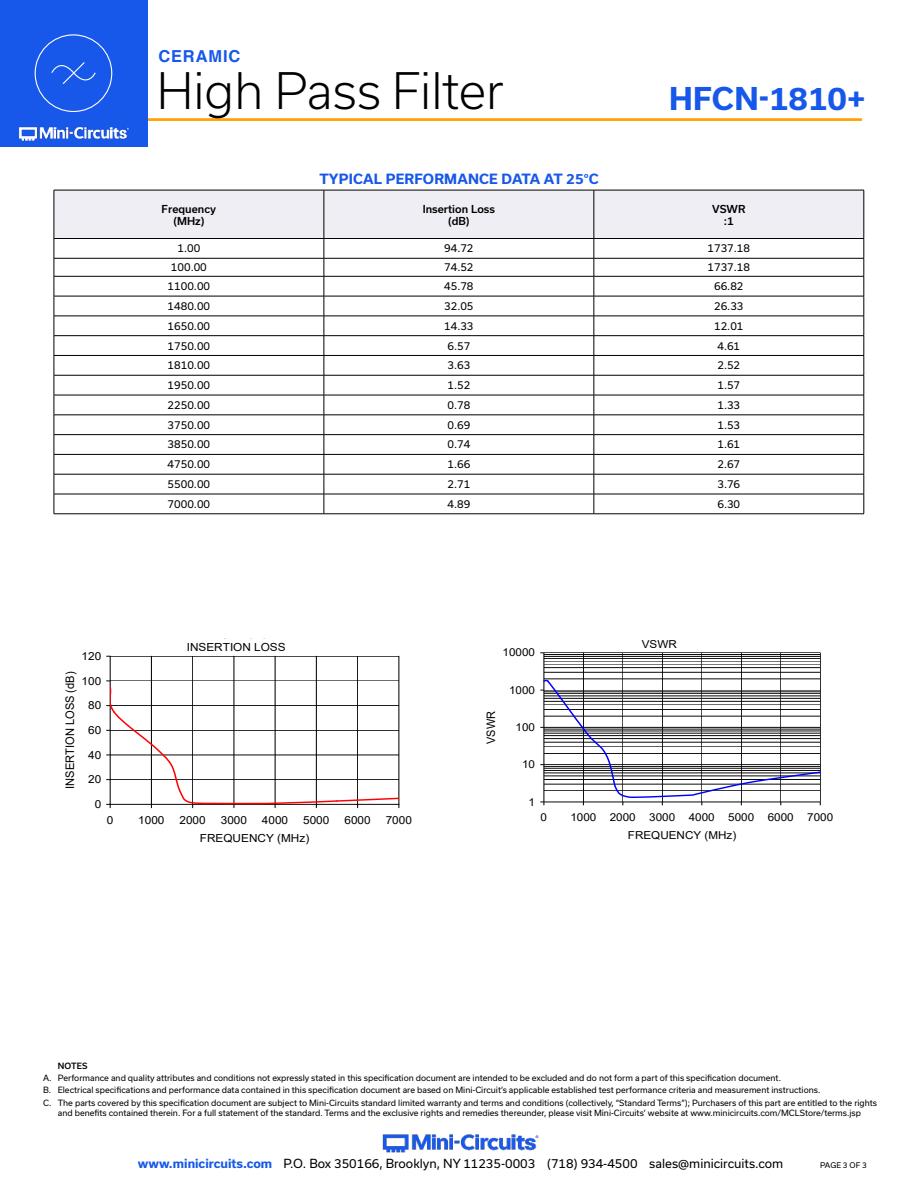
<style>
.page{position:relative;width:918px;height:1188px;background:#fff}
.page>*{position:absolute;margin:0;border:0;box-sizing:border-box;transform-origin:0 0}
.t1{font:300 48px "Usual";color:#000}
.t2{font:700 30px "Usual";letter-spacing:.005em;color:#1758ea}
.t3{font:700 16.5px "Helvetica";letter-spacing:.05em;color:#1758ea}
.t4{font:700 13.5px "Usual";letter-spacing:.015em;color:#1758ea}
.t5{font:12px "Usual";color:#000}
.t6{font:11.85px "Arial";color:#000;scale:.94 1}
.t7{font:11.7px "Arial";color:#000;scale:.94 1}
.t8{font:11.1px "Arial";color:#000;scale:1.06 1}
.t9{font:10.95px/17.9px "Arial";color:#000;scale:1.07 1}
.t10{font:10.5px "Usual";color:#000}
.t11{font:500 10.5px/12.6px "Usual";color:#000;text-align:center}
.t12{font:8.25px/12.1px "Usual";color:#000}
.t13{font:500 8.25px "Usual";letter-spacing:.015em;color:#000}
.t14{font:7.5px "Usual";color:#000}
.s1{font-weight:700;color:#1758ea}
</style>
<div class="page">
<img style="left:382px;top:1134px;width:157px;height:19px">
<hr style="left:129px;top:118px;width:733px;height:3px;background:#ffa200">
<div style="left:0;top:0;width:147px;height:147px;background:#1758ea"></div>
<img style="left:19px;top:126px;width:110px;height:15px">
<div style="left:35px;top:34px;width:77px;height:78px;border:1px solid #fff;border-radius:50%"></div>
<svg style="left:51px;top:62px;width:45px;height:22px"></svg>
<svg style="left:54px;top:190px;width:811px;height:324px"></svg>
<hr style="left:54px;top:514px;width:270px;height:1px;background:#000">
<hr style="left:324px;top:514px;width:270px;height:1px;background:#000">
<hr style="left:594px;top:514px;width:270px;height:1px;background:#000">
<hr style="left:110px;top:656px;width:289px;height:1px;background:#000">
<hr style="left:151px;top:656px;width:1px;height:148px;background:#000">
<hr style="left:193px;top:656px;width:1px;height:148px;background:#000">
<hr style="left:234px;top:656px;width:1px;height:148px;background:#000">
<hr style="left:275px;top:656px;width:1px;height:148px;background:#000">
<hr style="left:316px;top:656px;width:1px;height:148px;background:#000">
<hr style="left:358px;top:656px;width:1px;height:148px;background:#000">
<hr style="left:399px;top:656px;width:1px;height:148px;background:#000">
<hr style="left:110px;top:656px;width:1px;height:148px;background:#000">
<svg style="left:107px;top:681px;width:293px;height:127px"></svg>
<hr style="left:544px;top:672px;width:276px;height:1px;background:#000">
<hr style="left:544px;top:667px;width:276px;height:1px;background:#000">
<hr style="left:544px;top:664px;width:276px;height:1px;background:#000">
<hr style="left:544px;top:661px;width:276px;height:1px;background:#000">
<hr style="left:544px;top:659px;width:276px;height:1px;background:#000">
<hr style="left:544px;top:656px;width:276px;height:1px;background:#000">
<hr style="left:544px;top:654px;width:276px;height:1px;background:#000">
<hr style="left:544px;top:653px;width:276px;height:1px;background:#000">
<hr style="left:583px;top:653px;width:1px;height:149px;background:#000">
<hr style="left:623px;top:653px;width:1px;height:149px;background:#000">
<hr style="left:662px;top:653px;width:1px;height:149px;background:#000">
<hr style="left:702px;top:653px;width:1px;height:149px;background:#000">
<hr style="left:741px;top:653px;width:1px;height:149px;background:#000">
<hr style="left:781px;top:653px;width:1px;height:149px;background:#000">
<hr style="left:820px;top:653px;width:1px;height:149px;background:#000">
<hr style="left:544px;top:653px;width:1px;height:149px;background:#000">
<svg style="left:540px;top:679px;width:281px;height:126px"></svg>
<h3 class="t3" style="left:158px;top:46px;width:83px">CERAMIC</h3>
<h1 class="t1" style="left:157px;top:72px;width:348px">High Pass Filter</h1>
<h3 class="t4" style="left:319px;top:173px;width:281px">TYPICAL PERFORMANCE DATA AT 25°C</h3>
<h2 class="t2" style="left:669px;top:82px;width:198px">HFCN-1810+</h2>
<h3 class="t8" style="left:82px;top:652px;width:20px">120</h3>
<h3 class="t6" style="left:66px;top:789px;width:126px;rotate:-90deg">INSERTION LOSS (dB)</h3>
<h3 class="t8" style="left:82px;top:677px;width:20px">100</h3>
<h3 class="t8" style="left:88px;top:701px;width:14px">80</h3>
<h3 class="t8" style="left:88px;top:726px;width:14px">60</h3>
<h3 class="t8" style="left:88px;top:751px;width:14px">40</h3>
<h3 class="t8" style="left:88px;top:775px;width:14px">20</h3>
<h3 class="t8" style="left:95px;top:800px;width:8px">0</h3>
<p class="t11" style="left:162px;top:203px;width:56px">Frequency (MHz)</p>
<p class="t11" style="left:423px;top:203px;width:74px">Insertion Loss (dB)</p>
<p class="t11" style="left:712px;top:203px;width:35px">VSWR :1</p>
<p class="t10" style="left:177px;top:243px;width:24px">1.00</p>
<p class="t10" style="left:444px;top:243px;width:31px">94.72</p>
<p class="t10" style="left:708px;top:243px;width:44px">1737.18</p>
<p class="t10" style="left:171px;top:262px;width:37px">100.00</p>
<p class="t10" style="left:444px;top:262px;width:31px">74.52</p>
<p class="t10" style="left:708px;top:262px;width:44px">1737.18</p>
<p class="t10" style="left:168px;top:281px;width:44px">1100.00</p>
<p class="t10" style="left:444px;top:281px;width:31px">45.78</p>
<p class="t10" style="left:714px;top:281px;width:31px">66.82</p>
<p class="t10" style="left:168px;top:301px;width:44px">1480.00</p>
<p class="t10" style="left:444px;top:301px;width:31px">32.05</p>
<p class="t10" style="left:714px;top:301px;width:31px">26.33</p>
<p class="t10" style="left:168px;top:321px;width:44px">1650.00</p>
<p class="t10" style="left:444px;top:321px;width:31px">14.33</p>
<p class="t10" style="left:714px;top:321px;width:31px">12.01</p>
<p class="t10" style="left:168px;top:340px;width:44px">1750.00</p>
<p class="t10" style="left:447px;top:340px;width:24px">6.57</p>
<p class="t10" style="left:717px;top:340px;width:24px">4.61</p>
<p class="t10" style="left:168px;top:360px;width:44px">1810.00</p>
<p class="t10" style="left:447px;top:360px;width:24px">3.63</p>
<p class="t10" style="left:717px;top:360px;width:24px">2.52</p>
<p class="t10" style="left:168px;top:380px;width:44px">1950.00</p>
<p class="t10" style="left:447px;top:380px;width:24px">1.52</p>
<p class="t10" style="left:717px;top:380px;width:24px">1.57</p>
<p class="t10" style="left:168px;top:400px;width:44px">2250.00</p>
<p class="t10" style="left:447px;top:400px;width:24px">0.78</p>
<p class="t10" style="left:717px;top:400px;width:24px">1.33</p>
<p class="t10" style="left:168px;top:420px;width:44px">3750.00</p>
<p class="t10" style="left:447px;top:420px;width:24px">0.69</p>
<p class="t10" style="left:717px;top:420px;width:24px">1.53</p>
<p class="t10" style="left:168px;top:439px;width:44px">3850.00</p>
<p class="t10" style="left:447px;top:439px;width:24px">0.74</p>
<p class="t10" style="left:717px;top:439px;width:24px">1.61</p>
<p class="t10" style="left:168px;top:459px;width:44px">4750.00</p>
<p class="t10" style="left:447px;top:459px;width:24px">1.66</p>
<p class="t10" style="left:717px;top:459px;width:24px">2.67</p>
<p class="t10" style="left:168px;top:479px;width:44px">5500.00</p>
<p class="t10" style="left:447px;top:479px;width:24px">2.71</p>
<p class="t10" style="left:717px;top:479px;width:24px">3.76</p>
<p class="t10" style="left:168px;top:499px;width:44px">7000.00</p>
<p class="t10" style="left:447px;top:499px;width:24px">4.89</p>
<p class="t10" style="left:717px;top:499px;width:24px">6.30</p>
<h3 class="t8" style="left:187px;top:643px;width:95px">INSERTION LOSS</h3>
<h3 class="t9" style="left:503px;top:645px;width:32px">10000</h3>
<h3 class="t7" style="left:487px;top:744px;width:36px;rotate:-90deg">VSWR</h3>
<h3 class="t9" style="left:509px;top:682px;width:26px">1000</h3>
<h3 class="t9" style="left:516px;top:719px;width:20px">100</h3>
<h3 class="t9" style="left:522px;top:757px;width:14px">10</h3>
<h3 class="t9" style="left:529px;top:794px;width:8px">1</h3>
<h3 class="t9" style="left:642px;top:636px;width:34px">VSWR</h3>
<h3 class="t8" style="left:107px;top:816px;width:8px">0</h3>
<h3 class="t8" style="left:138px;top:816px;width:26px">1000</h3>
<h3 class="t8" style="left:180px;top:816px;width:26px">2000</h3>
<h3 class="t8" style="left:221px;top:816px;width:26px">3000</h3>
<h3 class="t8" style="left:262px;top:816px;width:26px">4000</h3>
<h3 class="t8" style="left:303px;top:816px;width:26px">5000</h3>
<h3 class="t8" style="left:344px;top:816px;width:26px">6000</h3>
<h3 class="t8" style="left:386px;top:816px;width:26px">7000</h3>
<h3 class="t8" style="left:200px;top:834px;width:105px">FREQUENCY (MHz)</h3>
<h3 class="t9" style="left:541px;top:809px;width:8px">0</h3>
<h3 class="t9" style="left:628px;top:809px;width:193px;text-indent:-58px">1000 2000 3000 4000 5000 6000 7000<br>FREQUENCY (MHz)</h3>
<p class="t13" style="left:58px;top:1061px;width:31px">NOTES</p>
<p class="t12" style="left:43px;top:1073px;width:835px">A. Performance and quality attributes and conditions not expressly stated in this specification document are intended to be excluded and do not form a part of this specification document.<br>B. Electrical specifications and performance data contained in this specification document are based on Mini-Circuit’s applicable established test performance criteria and measurement instructions.<br>C. The parts covered by this specification document are subject to Mini-Circuits standard limited warranty and terms and conditions (collectively, “Standard Terms”); Purchasers of this part are entitled to the rights</p>
<p class="t12" style="left:58px;top:1107px;width:805px">and benefits contained therein. For a full statement of the standard. Terms and the exclusive rights and remedies thereunder, please visit Mini-Circuits’ website at www.minicircuits.com/MCLStore/terms.jsp</p>
<h3 class="t5" style="left:138px;top:1159px;width:647px"><span class="s1">www.minicircuits.com</span> P.O. Box 350166, Brooklyn, NY 11235-0003 (718) 934-4500 sales@minicircuits.com</h3>
<p class="t14" style="left:820px;top:1162px;width:48px">PAGE 3 OF 3</p>
</div>
